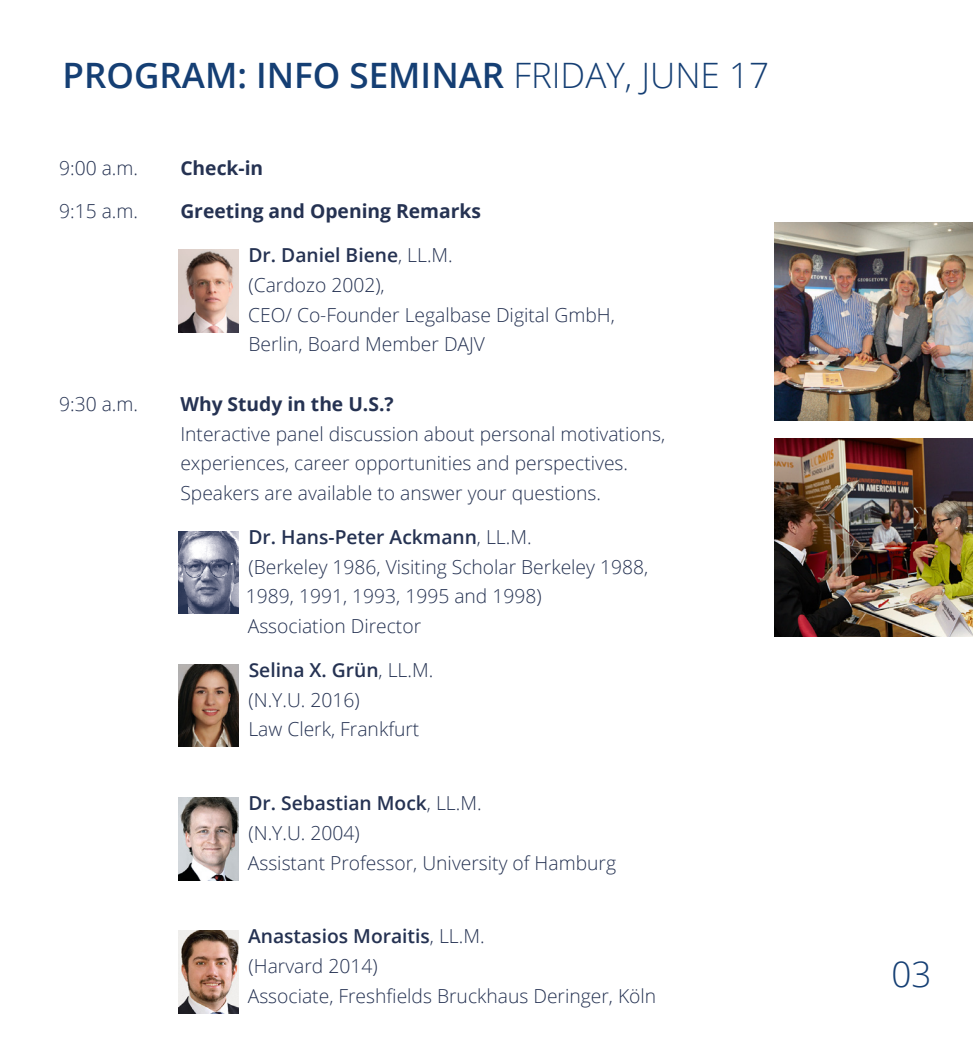
<style>
.page{position:relative;width:973px;height:1042px;background:#fff}
.page>*{position:absolute;margin:0;border:0;box-sizing:border-box;transform-origin:0 0}
.t1{font:600 35px "Open Sans";color:#153f74}
.t2{font:300 35px "Open Sans";color:#153f74}
.t3{font:300 19.25px/29.8px "Open Sans";color:#253252}
.t4{font:700 19.25px "Open Sans";color:#253252}
.s1{font-weight:300}
.s2{font-weight:600}
</style>
<div class="page">
<img style="left:179px;top:249px;width:59px;height:83px">
<img style="left:179px;top:531px;width:59px;height:83px">
<img style="left:179px;top:664px;width:59px;height:83px">
<img style="left:179px;top:797px;width:59px;height:83px">
<img style="left:179px;top:930px;width:59px;height:83px">
<img style="left:774px;top:222px;width:198px;height:198px">
<img style="left:774px;top:438px;width:198px;height:199px">
<h1 class="t1" style="left:63px;top:51px;width:707px">PROGRAM: INFO SEMINAR <span class="s1">FRIDAY, JUNE 17</span></h1>
<p class="t3" style="left:59px;top:152px;width:80px">9:00 a.m.</p>
<p class="t4" style="left:180px;top:154px;width:84px">Check-in</p>
<p class="t3" style="left:59px;top:196px;width:80px">9:15 a.m.</p>
<p class="t4" style="left:180px;top:198px;width:302px">Greeting and Opening Remarks</p>
<p class="t3" style="left:248px;top:240px;width:368px"><span class="s2">Dr. Daniel Biene</span>, LL.M.<br>(Cardozo 2002),<br>CEO/ Co-Founder Legalbase Digital GmbH,<br>Berlin, Board Member DAJV</p>
<p class="t3" style="left:59px;top:388px;width:80px">9:30 a.m.</p>
<p class="t4" style="left:180px;top:390px;width:215px">Why Study in the U.S.?</p>
<p class="t3" style="left:180px;top:418px;width:486px">Interactive panel discussion about personal motivations, experiences, career opportunities and perspectives.<br>Speakers are available to answer your questions.</p>
<p class="t3" style="left:246px;top:521px;width:403px"><span class="s2">Dr. Hans-Peter Ackmann</span>, LL.M.<br>(Berkeley 1986, Visiting Scholar Berkeley 1988, 1989, 1991, 1993, 1995 and 1998)<br>Association Director</p>
<p class="t3" style="left:248px;top:654px;width:186px"><span class="s2">Selina X. Grün</span>, LL.M. (N.Y.U. 2016)<br>Law Clerk, Frankfurt</p>
<p class="t3" style="left:248px;top:787px;width:370px"><span class="s2">Dr. Sebastian Mock</span>, LL.M.<br>(N.Y.U. 2004)<br>Assistant Professor, University of Hamburg</p>
<p class="t3" style="left:248px;top:920px;width:410px"><span class="s2">Anastasios Moraitis</span>, LL.M.<br>(Harvard 2014)<br>Associate, Freshfields Bruckhaus Deringer, Köln</p>
<h1 class="t2" style="left:891px;top:950px;width:41px">03</h1>
</div>
